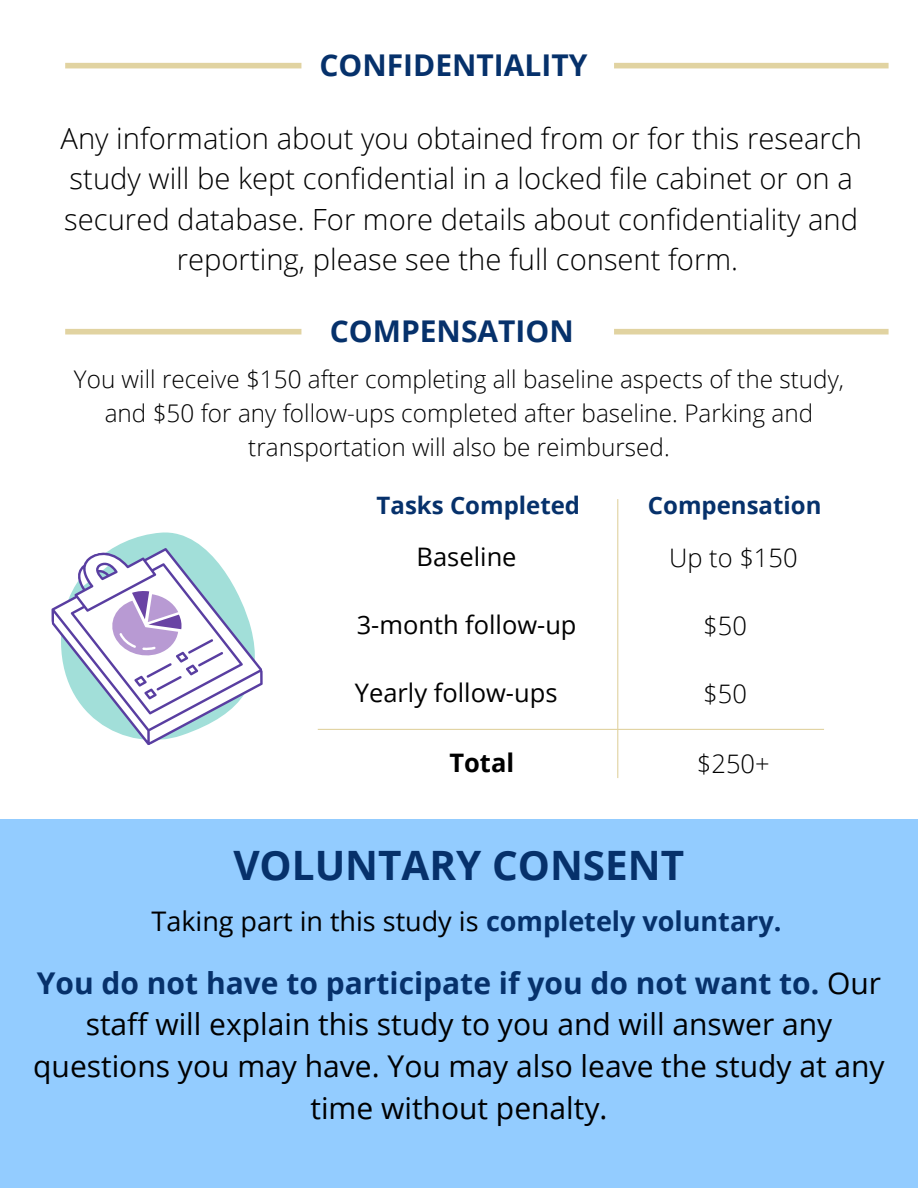
<style>
.page{position:relative;width:918px;height:1188px;background:#fff}
.page>*{position:absolute;margin:0;border:0;box-sizing:border-box;transform-origin:0 0}
.t1{font:700 40.5px "Open Sans";color:#06316b}
.t2{font:30px/41.7px "Open Sans";color:#000;text-align:center}
.t3{font:700 30px "Open Sans";color:#06316b}
.t4{font:300 29.25px/40.5px "Open Sans";color:#000;text-align:center}
.t5{font:27px "Open Sans";color:#000}
.t6{font:25.5px "Open Sans";color:#000}
.t7{font:300 25.5px "Open Sans";color:#000}
.t8{font:700 25.5px "Open Sans";color:#000}
.t9{font:300 24.3px/33.8px "Open Sans";color:#000;text-align:center}
.t10{font:700 24px "Open Sans";color:#06316b}
.s1{font-weight:700;color:#06316b}
</style>
<div class="page">
<div style="left:0;top:819px;width:918px;height:369px;background:#93ccff"></div>
<div style="left:614px;top:63px;width:275px;height:5px;background:#e1d3a1"></div>
<hr style="left:318px;top:729px;width:506px;height:1px;background:#e1d3a1">
<hr style="left:617px;top:499px;width:1px;height:279px;background:#e1d3a1">
<svg style="left:51px;top:532px;width:212px;height:213px"></svg>
<div style="left:614px;top:329px;width:275px;height:6px;background:#e1d3a1"></div>
<div style="left:65px;top:329px;width:236px;height:6px;background:#e1d3a1"></div>
<div style="left:65px;top:63px;width:236px;height:5px;background:#e1d3a1"></div>
<p class="t3" style="left:319px;top:44px;width:270px">CONFIDENTIALITY</p>
<p class="t4" style="left:61px;top:117px;width:803px">Any information about you obtained from or for this research study will be kept confidential in a locked file cabinet or on a secured database. For more details about confidentiality and reporting, please see the full consent form.</p>
<p class="t3" style="left:330px;top:309px;width:245px">COMPENSATION</p>
<p class="t9" style="left:74px;top:362px;width:772px">You will receive $150 after completing all baseline aspects of the study, and $50 for any follow-ups completed after baseline. Parking and transportation will also be reimbursed.</p>
<p class="t10" style="left:377px;top:488px;width:205px">Tasks Completed</p>
<p class="t10" style="left:648px;top:488px;width:175px">Compensation</p>
<p class="t6" style="left:417px;top:539px;width:101px">Baseline</p>
<p class="t7" style="left:669px;top:540px;width:130px">Up to $150</p>
<p class="t6" style="left:357px;top:607px;width:221px">3-month follow-up</p>
<p class="t7" style="left:703px;top:608px;width:45px">$50</p>
<p class="t6" style="left:355px;top:675px;width:204px">Yearly follow-ups</p>
<p class="t7" style="left:703px;top:676px;width:45px">$50</p>
<p class="t8" style="left:449px;top:745px;width:66px">Total</p>
<p class="t7" style="left:697px;top:746px;width:74px">$250+</p>
<h1 class="t1" style="left:233px;top:837px;width:452px">VOLUNTARY CONSENT</h1>
<p class="t5" style="left:151px;top:902px;width:632px">Taking part in this study is <span class="s1">completely voluntary.</span></p>
<p class="t2" style="left:33px;top:961px;width:853px"><span class="s1">You do not have to participate if you do not want to.</span> Our staff will explain this study to you and will answer any questions you may have. You may also leave the study at any time without penalty.</p>
</div>
